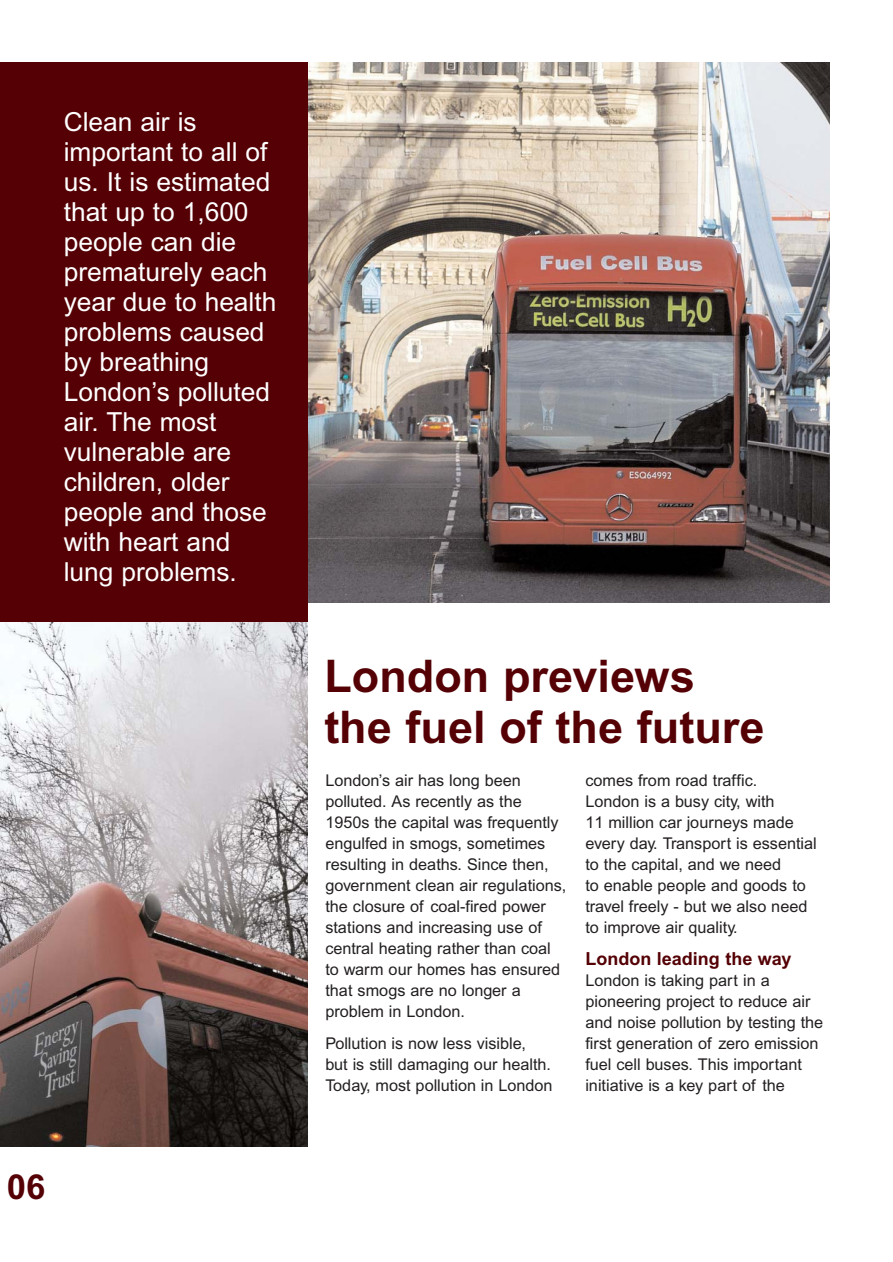
<style>
.page{position:relative;width:893px;height:1262px;background:#fff}
.page>*{position:absolute;margin:0;border:0;box-sizing:border-box;transform-origin:0 0}
.t1{font:700 45px/51px "Arial";color:#540005}
.t2{font:700 34.5px "Arial";color:#540005}
.t3{font:26.25px/30px "Arial";color:#fff}
.t4{font:700 18px "Arial";color:#540005}
.t5{font:16.2px/21px "Arial";color:#231f20}
</style>
<div class="page">
<img style="left:307px;top:62px;width:522px;height:540px">
<div style="left:0;top:62px;width:307px;height:560px;background:#540005"></div>
<img style="left:0;top:622px;width:307px;height:524px">
<p class="t3" style="left:64px;top:109px;width:214px">Clean air is important to all of us. It is estimated that up to 1,600 people can die prematurely each year due to health problems caused by breathing<br>London’s polluted air. The most vulnerable are children, older people and those with heart and lung problems.</p>
<h2 class="t2" style="left:7px;top:1174px;width:40px">06</h2>
<h1 class="t1" style="left:324px;top:654px;width:441px">London previews the fuel of the future</h1>
<p class="t5" style="left:325px;top:771px;width:242px">London’s air has long been polluted. As recently as the<br>1950s the capital was frequently engulfed in smogs, sometimes resulting in deaths. Since then, government clean air regulations, the closure of coal-fired power stations and increasing use of central heating rather than coal to warm our homes has ensured that smogs are no longer a problem in London.</p>
<p class="t5" style="left:325px;top:1034px;width:229px">Pollution is now less visible,<br>but is still damaging our health.<br>Today, most pollution in London</p>
<p class="t5" style="left:585px;top:771px;width:233px">comes from road traffic.<br>London is a busy city, with<br>11 million car journeys made every day. Transport is essential to the capital, and we need<br>to enable people and goods to travel freely - but we also need to improve air quality.</p>
<p class="t4" style="left:585px;top:952px;width:208px">London leading the way</p>
<p class="t5" style="left:585px;top:971px;width:239px">London is taking part in a pioneering project to reduce air and noise pollution by testing the first generation of zero emission fuel cell buses. This important initiative is a key part of the</p>
</div>
